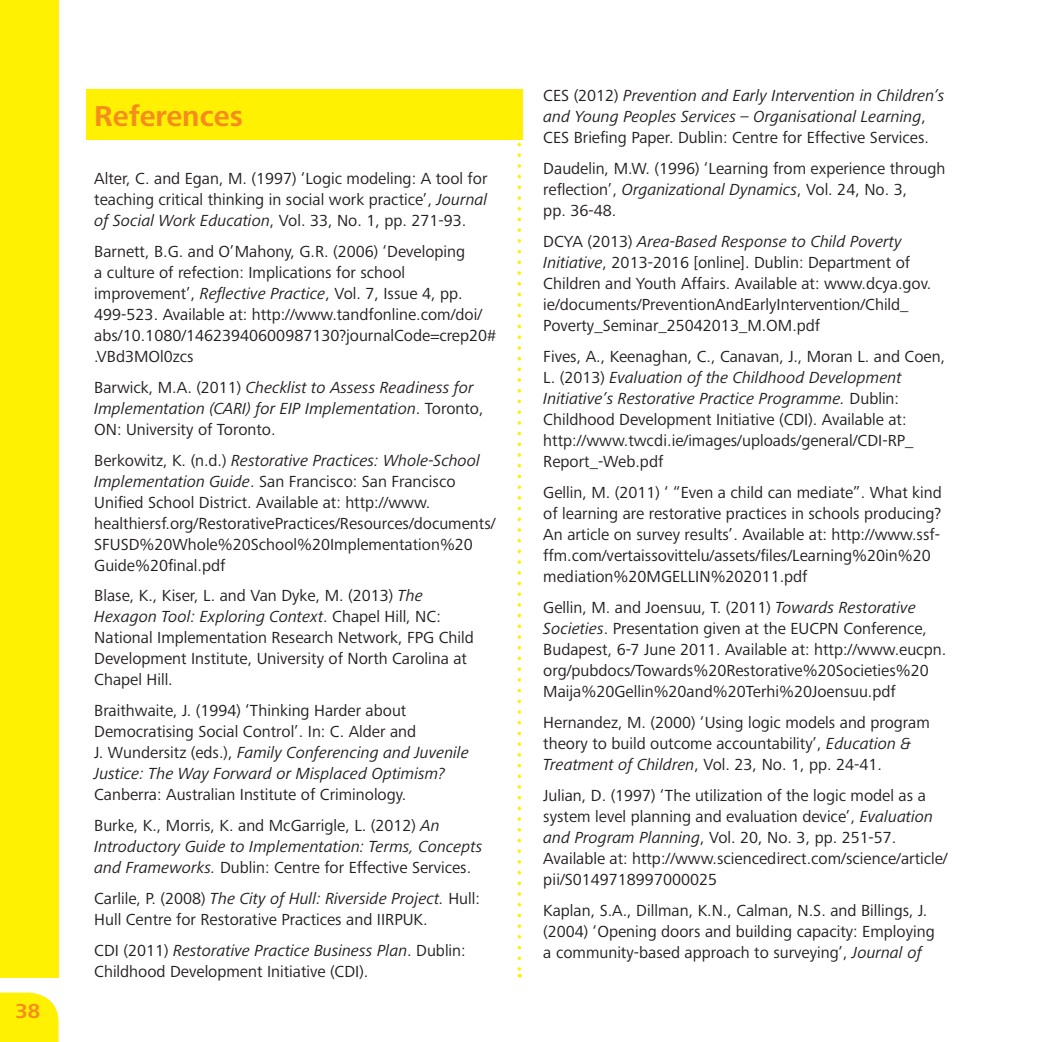
<style>
.page{position:relative;width:1042px;height:1042px;background:#fff}
.page>*{position:absolute;margin:0;border:0;box-sizing:border-box;transform-origin:0 0}
.t1{font:700 29.75px "Frutiger Next Pro";color:#f68b1f}
.t2{font:700 21px "Frutiger Next Pro";color:#f68b1f}
.t3{font:16.62px/21px "Frutiger Next Pro";color:#231f20}
.t4{font:italic 16.62px/21px "Frutiger Next Pro";color:#231f20}
.s1{font-style:italic}
.s2{font-style:normal}
</style>
<div class="page">
<svg style="left:0;top:992px;width:59px;height:50px;background:#fff215"></svg>
<div style="left:0;top:0;width:59px;height:977px;background:#fff101"></div>
<svg style="left:517px;top:142px;width:4px;height:835px"></svg>
<div style="left:86px;top:89px;width:437px;height:51px;background:#fff101"></div>
<p class="t2" style="left:15px;top:999px;width:26px">38</p>
<h1 class="t1" style="left:94px;top:99px;width:150px">References</h1>
<p class="t3" style="left:94px;top:168px;width:395px;text-align:justify">Alter, C. and Egan, M. (1997) ‘Logic modeling: A tool for teaching critical thinking in social work practice’, <span class="s1">Journal of Social Work Education</span>, Vol. 33, No. 1, pp. 271-93.</p>
<p class="t3" style="left:94px;top:241px;width:403px">Barnett, B.G. and O’Mahony, G.R. (2006) ‘Developing<br>a culture of refection: Implications for school improvement’, <span class="s1">Reflective Practice</span>, Vol. 7, Issue 4, pp.<br>499-523. Available at: http://www.tandfonline.com/doi/ abs/10.1080/14623940600987130?journalCode=crep20# .VBd3MOl0zcs</p>
<p class="t4" style="left:94px;top:376px;width:391px"><span class="s2">Barwick, M.A. (2011)</span> Checklist to Assess Readiness for<br>Implementation (CARI) for EIP Implementation<span class="s2">. Toronto,<br>ON: University of Toronto.</span></p>
<p class="t3" style="left:94px;top:449px;width:403px">Berkowitz, K. (n.d.) <span class="s1">Restorative Practices: Whole-School Implementation Guide</span>. San Francisco: San Francisco Unified School District. Available at: http://www. healthiersf.org/RestorativePractices/Resources/documents/ SFUSD%20Whole%20School%20Implementation%20<br>Guide%20final.pdf</p>
<p class="t3" style="left:94px;top:585px;width:381px">Blase, K., Kiser, L. and Van Dyke, M. (2013) <span class="s1">The Hexagon Tool: Exploring Context</span>. Chapel Hill, NC:<br>National Implementation Research Network, FPG Child Development Institute, University of North Carolina at Chapel Hill.</p>
<p class="t3" style="left:94px;top:700px;width:376px">Braithwaite, J. (1994) ‘Thinking Harder about Democratising Social Control’. In: C. Alder and<br>J. Wundersitz (eds.), <span class="s1">Family Conferencing and Juvenile Justice: The Way Forward or Misplaced Optimism?</span></p>
<p class="t3" style="left:94px;top:779px;width:347px;line-height:31px">Canberra: Australian Institute of Criminology.<br>Burke, K., Morris, K. and McGarrigle, L. (2012) <span class="s1">An</span></p>
<p class="t4" style="left:94px;top:836px;width:389px">Introductory Guide to Implementation: Terms, Concepts and Frameworks. <span class="s2">Dublin: Centre for Effective Services.</span></p>
<p class="t3" style="left:94px;top:888px;width:387px">Carlile, P. (2008) <span class="s1">The City of Hull: Riverside Project.</span> Hull:<br>Hull Centre for Restorative Practices and IIRPUK.</p>
<p class="t3" style="left:94px;top:940px;width:373px">CDI (2011) <span class="s1">Restorative Practice Business Plan</span>. Dublin:<br>Childhood Development Initiative (CDI).</p>
<p class="t4" style="left:543px;top:85px;width:403px"><span class="s2">CES (2012)</span> Prevention and Early Intervention in Children’s and Young Peoples Services – Organisational Learning<span class="s2">,<br>CES Briefing Paper. Dublin: Centre for Effective Services.</span></p>
<p class="t3" style="left:543px;top:158px;width:404px">Daudelin, M.W. (1996) ‘Learning from experience through reflection’, <span class="s1">Organizational Dynamics</span>, Vol. 24, No. 3,<br>pp. 36-48.</p>
<p class="t3" style="left:543px;top:231px;width:389px">DCYA (2013) <span class="s1">Area-Based Response to Child Poverty Initiative</span>, 2013-2016 [online]. Dublin: Department of Children and Youth Affairs. Available at: www.dcya.gov. ie/documents/PreventionAndEarlyIntervention/Child_ Poverty_Seminar_25042013_M.OM.pdf</p>
<p class="t3" style="left:543px;top:346px;width:403px">Fives, A., Keenaghan, C., Canavan, J., Moran L. and Coen, L. (2013) <span class="s1">Evaluation of the Childhood Development Initiative’s Restorative Practice Programme.</span> Dublin:<br>Childhood Development Initiative (CDI). Available at: http://www.twcdi.ie/images/uploads/general/CDI-RP_ Report_-Web.pdf</p>
<p class="t3" style="left:543px;top:482px;width:400px">Gellin, M. (2011) ‘ “Even a child can mediate”. What kind of learning are restorative practices in schools producing?<br>An article on survey results’. Available at: http://www.ssf&shy;ffm.com/vertaissovittelu/assets/files/Learning%20in%20 mediation%20MGELLIN%202011.pdf</p>
<p class="t3" style="left:543px;top:597px;width:404px">Gellin, M. and Joensuu, T. (2011) <span class="s1">Towards Restorative Societies</span>. Presentation given at the EUCPN Conference, Budapest, 6-7 June 2011. Available at: http://www.eucpn. org/pubdocs/Towards%20Restorative%20Societies%20<br>Maija%20Gellin%20and%20Terhi%20Joensuu.pdf</p>
<p class="t3" style="left:543px;top:712px;width:388px">Hernandez, M. (2000) ‘Using logic models and program theory to build outcome accountability’, <span class="s1">Education &amp;<br>Treatment of Children</span>, Vol. 23, No. 1, pp. 24-41.</p>
<p class="t3" style="left:543px;top:785px;width:406px">Julian, D. (1997) ‘The utilization of the logic model as a system level planning and evaluation device’, <span class="s1">Evaluation and Program Planning</span>, Vol. 20, No. 3, pp. 251-57.<br>Available at: http://www.sciencedirect.com/science/article/ pii/S0149718997000025</p>
<p class="t3" style="left:543px;top:900px;width:393px">Kaplan, S.A., Dillman, K.N., Calman, N.S. and Billings, J. (2004) ‘Opening doors and building capacity: Employing a community-based approach to surveying’, <span class="s1">Journal of</span></p>
</div>
